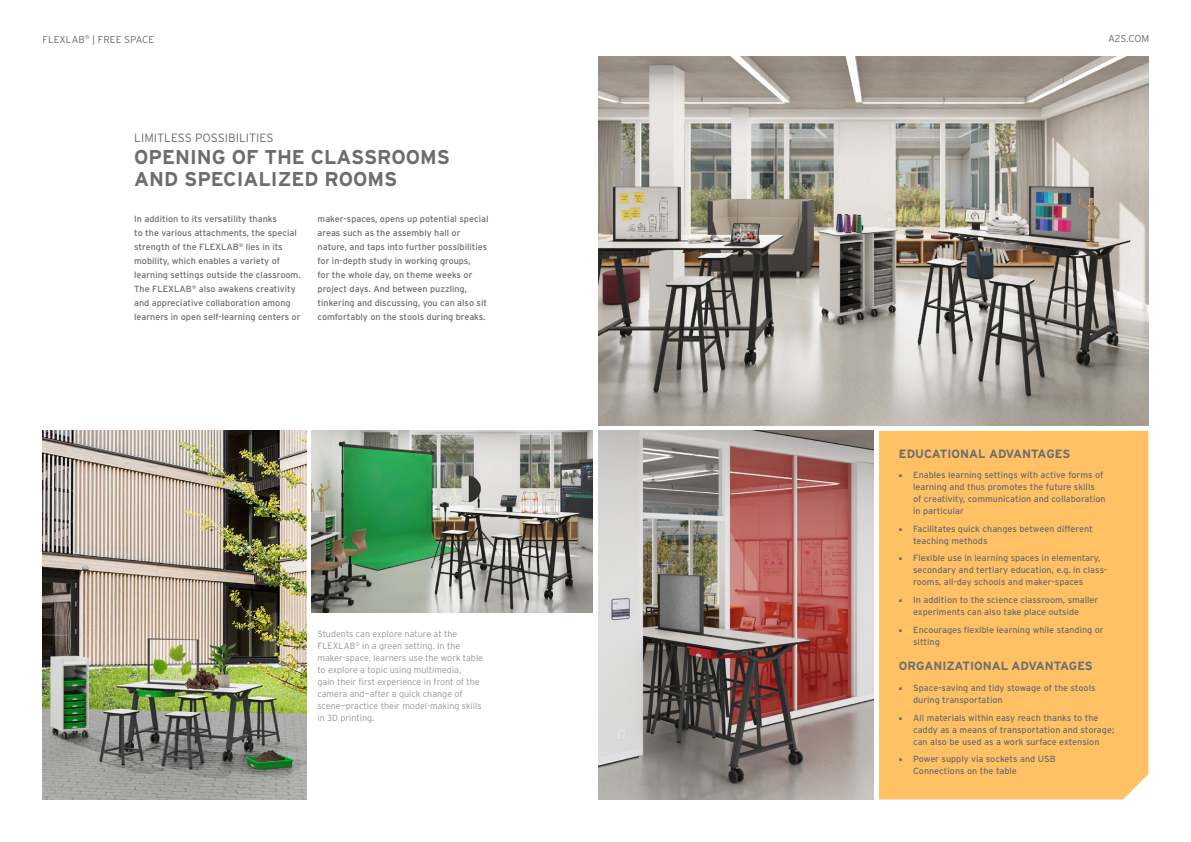
<style>
.page{position:relative;width:1191px;height:842px;background:#fff}
.page>*{position:absolute;margin:0;border:0;box-sizing:border-box;transform-origin:0 0}
.t1{font:700 20px/22px "Interstate";color:#6c6d70}
.t2{font:700 12px "Interstate";color:#6c6d70}
.t3{font:300 12px "Interstate";color:#6c6d70}
.t4{font:300 10px "Interstate";color:#6c6d70}
.t5{font:9px/14px "Interstate";color:#6c6d70}
.t6{font:300 9px/12px "Interstate";color:#939598}
.s1{font-family:"Minion Pro"}
</style>
<div class="page">
<img style="left:43px;top:431px;width:263px;height:368px">
<img style="left:598px;top:57px;width:550px;height:368px">
<img style="left:312px;top:431px;width:280px;height:181px">
<img style="left:598px;top:431px;width:275px;height:369px">
<div style="left:879px;top:431px;width:269px;height:368px;background:#ffc164"></div>
<p class="t4" style="left:43px;top:33px;width:113px">FLEXLAB<sup>®</sup> | FREE SPACE</p>
<p class="t4" style="left:1108px;top:33px;width:43px">A2S.COM</p>
<h2 class="t3" style="left:134px;top:131px;width:141px">LIMITLESS POSSIBILITIES</h2>
<h1 class="t1" style="left:134px;top:146px;width:317px">OPENING OF THE CLASSROOMS<br>AND SPECIALIZED ROOMS</h1>
<p class="t5" style="left:134px;top:212px;width:168px">In addition to its versatility thanks<br>to the various attachments, the special strength of the FLEXLAB<sup>®</sup> lies in its mobility, which enables a variety of learning settings outside the classroom.<br>The FLEXLAB<sup>®</sup> also awakens creativity and appreciative collaboration among learners in open self-learning centers or</p>
<p class="t5" style="left:317px;top:212px;width:172px">maker-spaces, opens up potential special areas such as the assembly hall or nature, and taps into further possibilities for in-depth study in working groups,<br>for the whole day, on theme weeks or project days. And between puzzling, tinkering and discussing, you can also sit comfortably on the stools during breaks.</p>
<p class="t6" style="left:317px;top:627px;width:167px">Students can explore nature at the FLEXLAB<sup>®</sup> in a green setting. In the maker-space, learners use the work table to explore a topic using multimedia,<br>gain their first experience in front of the camera and—after a quick change of scene—practice their model-making skills in 3D printing.</p>
<h2 class="t2" style="left:899px;top:447px;width:173px">EDUCATIONAL ADVANTAGES</h2>
<p class="t5" style="left:913px;top:469px;width:194px;line-height:12px;text-indent:-14px"><span class="s1">■</span> Enables learning settings with active forms of learning and thus promotes the future skills<br>of creativity, communication and collaboration in particular</p>
<p class="t5" style="left:913px;top:522px;width:181px;line-height:12px;text-indent:-14px"><span class="s1">■</span> Facilitates quick changes between different teaching methods</p>
<p class="t5" style="left:913px;top:552px;width:195px;line-height:12px;text-indent:-14px"><span class="s1">■</span> Flexible use in learning spaces in elementary, secondary and tertiary education, e.g. in class&shy;rooms, all-day schools and maker-spaces</p>
<p class="t5" style="left:899px;top:594px;width:201px;line-height:12px;text-align:center"><span class="s1">■</span> In addition to the science classroom, smaller experiments can also take place outside</p>
<p class="t5" style="left:913px;top:623px;width:192px;line-height:12px;text-indent:-14px"><span class="s1">■</span> Encourages flexible learning while standing or sitting</p>
<h2 class="t2" style="left:899px;top:659px;width:195px">ORGANIZATIONAL ADVANTAGES</h2>
<p class="t5" style="left:913px;top:682px;width:184px;line-height:12px;text-indent:-14px"><span class="s1">■</span> Space-saving and tidy stowage of the stools during transportation</p>
<p class="t5" style="left:913px;top:711px;width:203px;line-height:12px;text-indent:-14px"><span class="s1">■</span> All materials within easy reach thanks to the caddy as a means of transportation and storage; can also be used as a work surface extension</p>
<p class="t5" style="left:913px;top:753px;width:144px;line-height:12px;text-indent:-14px"><span class="s1">■</span> Power supply via sockets and USB<br>Connections on the table</p>
</div>
